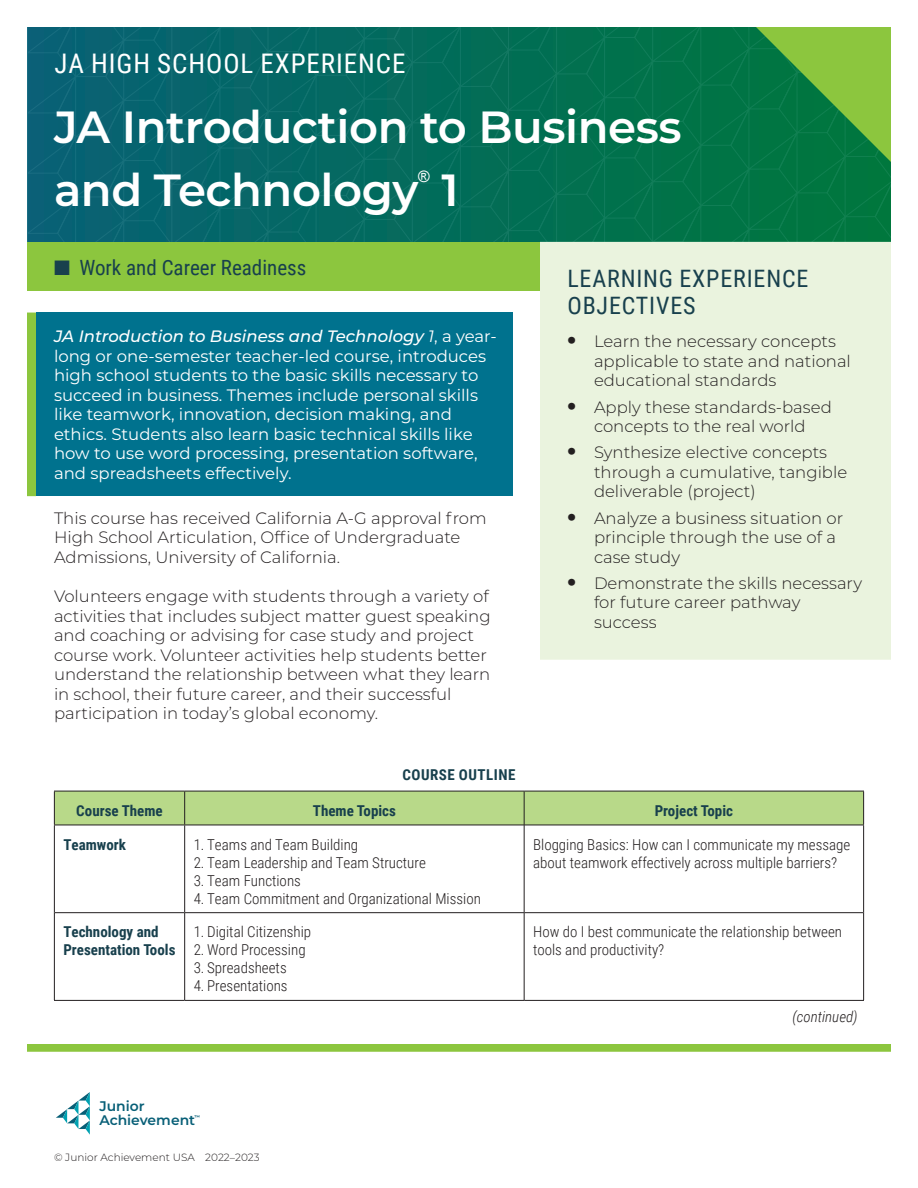
<style>
.page{position:relative;width:918px;height:1188px;background:#fff}
.page>*{position:absolute;margin:0;border:0;box-sizing:border-box;transform-origin:0 0}
.t1{font:600 45px/63px "Montserrat";letter-spacing:-.01em;color:#fff}
.t2{font:27px "Roboto Condensed";letter-spacing:.035em;color:#fff}
.H3_HS-highlights{font:24px/27px "Roboto Condensed";letter-spacing:.035em;color:#18404d}
.H3_pillar_shading{font:21px "Roboto Condensed";color:#18404d}
.Body{font:300 16.5px/19.5px "Montserrat";color:#231f20}
.body_callout{font:16.5px/19.5px "Montserrat";color:#fff}
.t3{font:15.75px "Arial";color:#fff}
.table_body{font:300 15px/18px "Roboto Condensed";color:#231f20}
.table_col_head_fl_le{font:700 15px/18px "Roboto Condensed";color:#18404d}
.table_col_head{font:700 15px "Roboto Condensed";color:#18404d}
.table_title{font:700 15px "Roboto Condensed";letter-spacing:.035em;color:#18404d}
.table_continued{font:italic 300 15px "Roboto Condensed";color:#231f20}
.t4{font:600 13.95px/14px "Montserrat";color:#085f77}
.t5{font:300 10.5px "Montserrat";color:#231f20}
.t6{font:600 5.4px "Montserrat";color:#085f77}
.s1{font-weight:500;font-style:italic}
.s2{font-style:italic}
.s3{font-weight:800;font-size:24px}
</style>
<div class="page">
<svg style="left:56px;top:1092px;width:34px;height:43px"></svg>
<svg style="left:27px;top:27px;width:864px;height:215px;background:#0a7059"></svg>
<div style="left:27px;top:242px;width:513px;height:49px;background:#8cc63e"></div>
<div style="left:36px;top:313px;width:477px;height:183px;background:#00728e"></div>
<div style="left:27px;top:313px;width:9px;height:183px;background:#8cc63e"></div>
<div style="left:55px;top:792px;width:808px;height:33px;background:#b8d989"></div>
<hr style="left:524px;top:825px;width:1px;height:87px;background:#231f20">
<hr style="left:524px;top:913px;width:1px;height:87px;background:#231f20">
<hr style="left:55px;top:912px;width:129px;height:1px;background:#231f20">
<hr style="left:185px;top:912px;width:339px;height:1px;background:#231f20">
<hr style="left:524px;top:912px;width:339px;height:1px;background:#231f20">
<hr style="left:54px;top:1000px;width:131px;height:1px;background:#231f20">
<hr style="left:185px;top:1000px;width:339px;height:1px;background:#231f20">
<hr style="left:524px;top:1000px;width:340px;height:1px;background:#231f20">
<hr style="left:184px;top:825px;width:1px;height:88px;background:#231f20">
<hr style="left:184px;top:913px;width:1px;height:87px;background:#231f20">
<hr style="left:54px;top:825px;width:1px;height:88px;background:#231f20">
<hr style="left:863px;top:825px;width:1px;height:88px;background:#231f20">
<hr style="left:54px;top:913px;width:1px;height:87px;background:#231f20">
<hr style="left:863px;top:913px;width:1px;height:87px;background:#231f20">
<hr style="left:54px;top:791px;width:131px;height:1px;background:#231f20">
<hr style="left:54px;top:791px;width:1px;height:34px;background:#231f20">
<hr style="left:185px;top:791px;width:339px;height:1px;background:#231f20">
<hr style="left:184px;top:791px;width:1px;height:34px;background:#231f20">
<hr style="left:524px;top:791px;width:340px;height:1px;background:#231f20">
<hr style="left:524px;top:791px;width:1px;height:34px;background:#231f20">
<hr style="left:54px;top:825px;width:131px;height:1px;background:#231f20">
<hr style="left:185px;top:825px;width:340px;height:1px;background:#231f20">
<hr style="left:863px;top:791px;width:1px;height:34px;background:#231f20">
<hr style="left:524px;top:825px;width:340px;height:1px;background:#231f20">
<div style="left:27px;top:1044px;width:864px;height:8px;background:#8cc63e"></div>
<div style="left:540px;top:242px;width:351px;height:418px;background:#eaf3de"></div>
<h1 class="t2" style="left:54px;top:45px;width:353px">JA HIGH SCHOOL EXPERIENCE</h1>
<h2 class="t1" style="left:54px;top:93px;width:629px">JA Introduction to Business and Technology</h2>
<h2 class="t3" style="left:418px;top:166px;width:13px">®</h2>
<h2 class="t1" style="left:442px;top:156px;width:19px">1</h2>
<p class="H3_pillar_shading" style="left:54px;top:252px;width:254px">■ Work and Career Readiness</p>
<p class="body_callout" style="left:54px;top:326px;width:444px"><span class="s1">JA Introduction to Business and Technology</span> <span class="s2">1</span>, a year&shy;long or one-semester teacher-led course, introduces high school students to the basic skills necessary to succeed in business. Themes include personal skills like teamwork, innovation, decision making, and ethics. Students also learn basic technical skills like how to use word processing, presentation software, and spreadsheets effectively.</p>
<p class="Body" style="left:54px;top:507px;width:434px">This course has received California A-G approval from<br>High School Articulation, Office of Undergraduate<br>Admissions, University of California.</p>
<p class="Body" style="left:54px;top:586px;width:438px">Volunteers engage with students through a variety of activities that includes subject matter guest speaking and coaching or advising for case study and project course work. Volunteer activities help students better understand the relationship between what they learn in school, their future career, and their successful participation in today’s global economy.</p>
<p class="table_title" style="left:402px;top:764px;width:115px">COURSE OUTLINE</p>
<h3 class="H3_HS-highlights" style="left:567px;top:265px;width:243px">LEARNING EXPERIENCE<br>OBJECTIVES</h3>
<p class="Body" style="left:594px;top:331px;width:258px;text-indent:-27px"><span class="s3">•</span> Learn the necessary concepts applicable to state and national educational standards</p>
<p class="Body" style="left:567px;top:397px;width:266px;text-align:center"><span class="s3">•</span> Apply these standards-based concepts to the real world</p>
<p class="Body" style="left:594px;top:442px;width:255px;text-indent:-27px"><span class="s3">•</span> Synthesize elective concepts through a cumulative, tangible deliverable (project)</p>
<p class="Body" style="left:594px;top:508px;width:251px;text-indent:-27px"><span class="s3">•</span> Analyze a business situation or principle through the use of a case study</p>
<p class="Body" style="left:594px;top:573px;width:270px;text-indent:-27px"><span class="s3">•</span> Demonstrate the skills necessary for future career pathway success</p>
<p class="table_col_head" style="left:76px;top:800px;width:88px">Course Theme</p>
<p class="table_col_head" style="left:313px;top:800px;width:85px">Theme Topics</p>
<p class="table_col_head" style="left:655px;top:800px;width:80px">Project Topic</p>
<p class="table_col_head_fl_le" style="left:63px;top:835px;width:64px">Teamwork</p>
<p class="table_body" style="left:194px;top:835px;width:166px">1. Teams and Team Building</p>
<p class="table_body" style="left:194px;top:853px;width:234px">2. Team Leadership and Team Structure</p>
<p class="table_body" style="left:194px;top:871px;width:109px">3. Team Functions</p>
<p class="table_body" style="left:194px;top:889px;width:289px">4. Team Commitment and Organizational Mission</p>
<p class="table_body" style="left:533px;top:835px;width:319px">Blogging Basics: How can I communicate my message about teamwork effectively across multiple barriers?</p>
<p class="table_col_head_fl_le" style="left:63px;top:923px;width:114px">Technology and<br>Presentation Tools</p>
<p class="table_body" style="left:194px;top:923px;width:119px">1. Digital Citizenship</p>
<p class="table_body" style="left:194px;top:941px;width:113px">2. Word Processing</p>
<p class="table_body" style="left:194px;top:959px;width:95px">3. Spreadsheets</p>
<p class="table_body" style="left:194px;top:977px;width:95px">4. Presentations</p>
<p class="t4" style="left:99px;top:1099px;width:97px">Junior<br>Achievement</p>
<p class="t6" style="left:194px;top:1113px;width:7px">™</p>
<p class="t5" style="left:54px;top:1150px;width:207px">© Junior Achievement USA 2022–2023</p>
<p class="table_body" style="left:533px;top:923px;width:310px">How do I best communicate the relationship between tools and productivity?</p>
<p class="table_continued" style="left:792px;top:1006px;width:67px">(continued)</p>
</div>
